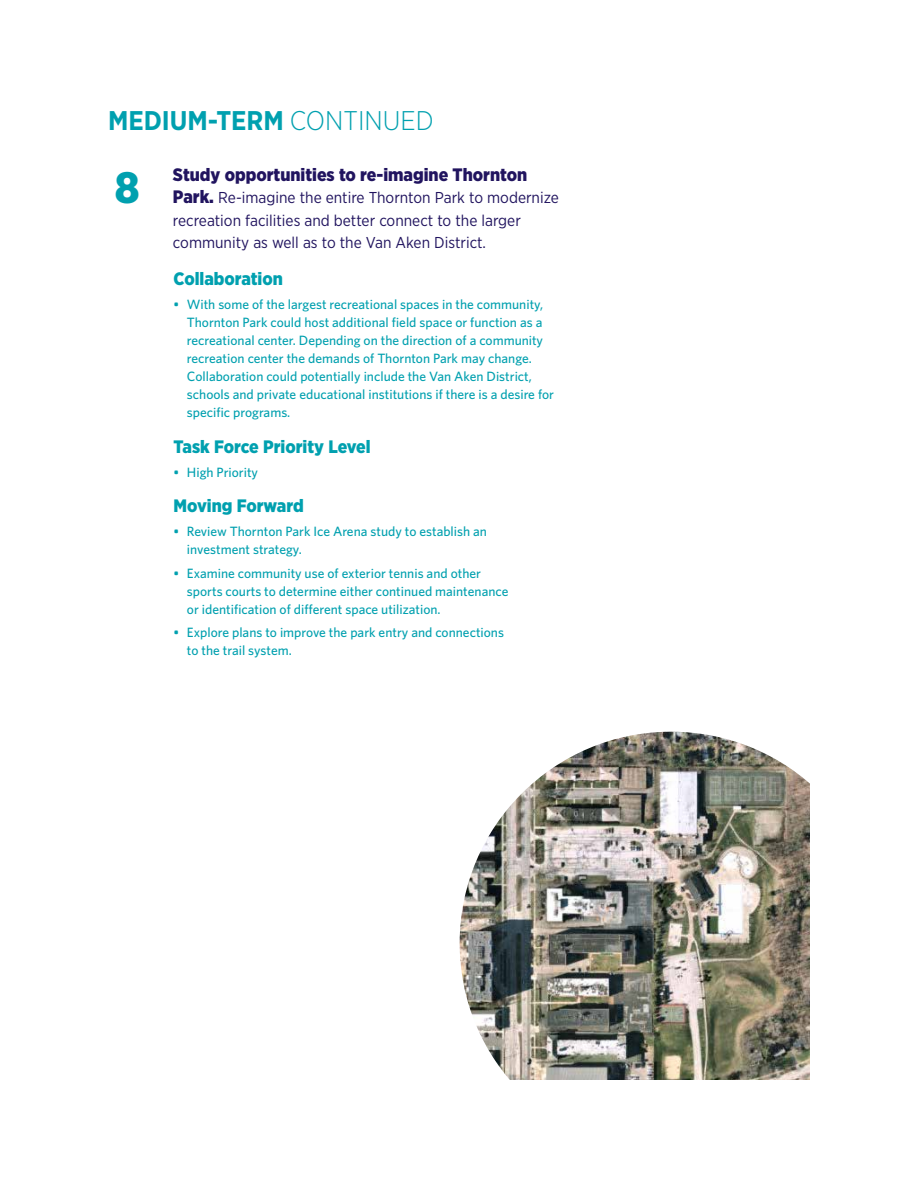
<style>
.page{position:relative;width:918px;height:1188px;background:#fff}
.page>*{position:absolute;margin:0;border:0;box-sizing:border-box;transform-origin:0 0}
.t1{font:900 43.8px "Gotham Narrow";color:#00a0af}
.t2{font:700 27px "Gotham Narrow";color:#00a0af}
.t3{font:900 18px "Gotham Narrow";color:#00a0af}
.t4{font:900 18px "Gotham Narrow";color:#21145f}
.t5{font:15.75px/22.5px "Gotham Narrow";color:#21145f}
.t6{font:500 13.5px/18px "Whitney";color:#00a0af}
.s1{font-weight:300}
.s2{font-weight:900;font-size:18px}
</style>
<div class="page">
<img style="left:460px;top:732px;width:350px;height:348px">
<h2 class="t2" style="left:108px;top:103px;width:327px">MEDIUM-TERM <span class="s1">CONTINUED</span></h2>
<h1 class="t1" style="left:115px;top:159px;width:26px">8</h1>
<h3 class="t4" style="left:173px;top:162px;width:356px">Study opportunities to re-imagine Thornton</h3>
<p class="t5" style="left:173px;top:186px;width:388px"><span class="s2">Park.</span> Re-imagine the entire Thornton Park to modernize recreation facilities and better connect to the larger community as well as to the Van Aken District.</p>
<h3 class="t3" style="left:173px;top:267px;width:111px">Collaboration</h3>
<p class="t6" style="left:187px;top:295px;width:369px;text-indent:-14px">• With some of the largest recreational spaces in the community, Thornton Park could host additional field space or function as a recreational center. Depending on the direction of a community recreation center the demands of Thornton Park may change.<br>Collaboration could potentially include the Van Aken District, schools and private educational institutions if there is a desire for specific programs.</p>
<h3 class="t3" style="left:173px;top:435px;width:199px">Task Force Priority Level</h3>
<p class="t6" style="left:173px;top:463px;width:86px">• High Priority</p>
<h3 class="t3" style="left:173px;top:494px;width:132px">Moving Forward</h3>
<p class="t6" style="left:187px;top:522px;width:302px;text-indent:-14px">• Review Thornton Park Ice Arena study to establish an investment strategy.</p>
<p class="t6" style="left:187px;top:564px;width:323px;text-indent:-14px">• Examine community use of exterior tennis and other sports courts to determine either continued maintenance or identification of different space utilization.</p>
<p class="t6" style="left:187px;top:623px;width:319px;text-indent:-14px">• Explore plans to improve the park entry and connections to the trail system.</p>
</div>
